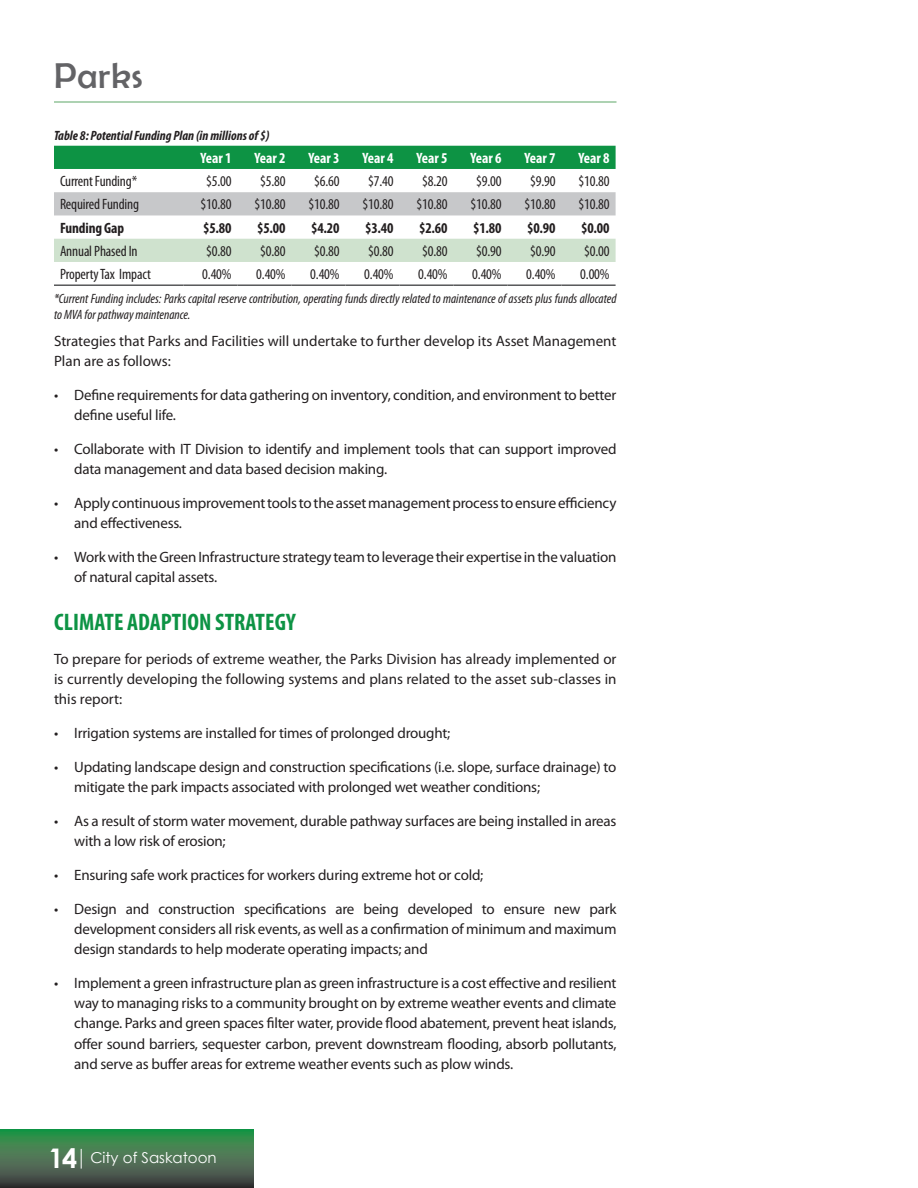
<style>
.page{position:relative;width:918px;height:1188px;background:#fff}
.page>*{position:absolute;margin:0;border:0;box-sizing:border-box;transform-origin:0 0}
.t1{font:36px "Berlin Sans FB";letter-spacing:.025em;color:#636366}
.t2{font:700 condensed 24px "Myriad Pro";letter-spacing:.005em;color:#0d9344}
.t3{font:15px/20.2px "Myriad Pro";letter-spacing:-.015em;color:#231f20}
.table_-_content{font:condensed 15px "Myriad Pro";letter-spacing:-.01em;color:#231f20}
.table_-_content-2{font:700 condensed 15px "Myriad Pro";letter-spacing:-.01em;color:#231f20}
.table_-_head{font:700 condensed 15px "Myriad Pro";color:#fff}
.t4{font:15px "Century Gothic";color:#fff}
.footnotes{font:italic condensed 13.5px/16.2px "Myriad Pro";color:#231f20}
.table_heading{font:italic 700 condensed 13.5px "Myriad Pro";color:#231f20}
.s1{font-weight:700;font-size:27px}
</style>
<div class="page">
<svg style="left:0;top:1130px;width:254px;height:58px;background:#416d4c"></svg>
<hr style="left:54px;top:102px;width:562px;height:1px;background:#5ca767">
<svg style="left:81px;top:1149px;width:1px;height:20px"></svg>
<div style="left:54px;top:146px;width:562px;height:23px;background:#0d9344"></div>
<div style="left:54px;top:192px;width:562px;height:23px;background:#c7c8ca"></div>
<div style="left:54px;top:239px;width:562px;height:23px;background:#cfe2ce"></div>
<hr style="left:54px;top:284px;width:130px;height:2px;background:#57585a">
<hr style="left:184px;top:284px;width:54px;height:2px;background:#57585a">
<hr style="left:238px;top:284px;width:54px;height:2px;background:#57585a">
<hr style="left:292px;top:284px;width:54px;height:2px;background:#57585a">
<hr style="left:346px;top:284px;width:54px;height:2px;background:#57585a">
<hr style="left:400px;top:284px;width:54px;height:2px;background:#57585a">
<hr style="left:454px;top:284px;width:54px;height:2px;background:#57585a">
<hr style="left:508px;top:284px;width:54px;height:2px;background:#57585a">
<hr style="left:562px;top:284px;width:54px;height:2px;background:#57585a">
<h1 class="t1" style="left:54px;top:55px;width:90px">Parks</h1>
<p class="table_heading" style="left:54px;top:127px;width:217px">Table 8: Potential Funding Plan (in millions of $)</p>
<p class="table_-_head" style="left:200px;top:149px;width:33px">Year 1</p>
<p class="table_-_head" style="left:254px;top:149px;width:33px">Year 2</p>
<p class="table_-_head" style="left:308px;top:149px;width:33px">Year 3</p>
<p class="table_-_head" style="left:362px;top:149px;width:33px">Year 4</p>
<p class="table_-_head" style="left:416px;top:149px;width:33px">Year 5</p>
<p class="table_-_head" style="left:470px;top:149px;width:33px">Year 6</p>
<p class="table_-_head" style="left:524px;top:149px;width:33px">Year 7</p>
<p class="table_-_head" style="left:578px;top:149px;width:33px">Year 8</p>
<p class="table_-_content" style="left:60px;top:172px;width:79px">Current Funding*</p>
<p class="table_-_content" style="left:206px;top:172px;width:27px">$5.00</p>
<p class="table_-_content" style="left:260px;top:172px;width:27px">$5.80</p>
<p class="table_-_content" style="left:314px;top:172px;width:27px">$6.60</p>
<p class="table_-_content" style="left:368px;top:172px;width:27px">$7.40</p>
<p class="table_-_content" style="left:422px;top:172px;width:27px">$8.20</p>
<p class="table_-_content" style="left:476px;top:172px;width:27px">$9.00</p>
<p class="table_-_content" style="left:530px;top:172px;width:27px">$9.90</p>
<p class="table_-_content" style="left:579px;top:172px;width:33px">$10.80</p>
<p class="table_-_content" style="left:60px;top:195px;width:81px">Required Funding</p>
<p class="table_-_content" style="left:201px;top:195px;width:33px">$10.80</p>
<p class="table_-_content" style="left:255px;top:195px;width:33px">$10.80</p>
<p class="table_-_content" style="left:309px;top:195px;width:33px">$10.80</p>
<p class="table_-_content" style="left:363px;top:195px;width:33px">$10.80</p>
<p class="table_-_content" style="left:417px;top:195px;width:33px">$10.80</p>
<p class="table_-_content" style="left:471px;top:195px;width:33px">$10.80</p>
<p class="table_-_content" style="left:525px;top:195px;width:33px">$10.80</p>
<p class="table_-_content" style="left:579px;top:195px;width:33px">$10.80</p>
<p class="table_-_content-2" style="left:60px;top:218px;width:66px">Funding Gap</p>
<p class="table_-_content-2" style="left:203px;top:218px;width:30px">$5.80</p>
<p class="table_-_content-2" style="left:257px;top:218px;width:30px">$5.00</p>
<p class="table_-_content-2" style="left:311px;top:218px;width:30px">$4.20</p>
<p class="table_-_content-2" style="left:365px;top:218px;width:30px">$3.40</p>
<p class="table_-_content-2" style="left:419px;top:218px;width:30px">$2.60</p>
<p class="table_-_content-2" style="left:473px;top:218px;width:30px">$1.80</p>
<p class="table_-_content-2" style="left:527px;top:218px;width:30px">$0.90</p>
<p class="table_-_content-2" style="left:581px;top:218px;width:30px">$0.00</p>
<p class="table_-_content" style="left:60px;top:242px;width:79px">Annual Phased In</p>
<p class="table_-_content" style="left:206px;top:242px;width:27px">$0.80</p>
<p class="table_-_content" style="left:260px;top:242px;width:27px">$0.80</p>
<p class="table_-_content" style="left:314px;top:242px;width:27px">$0.80</p>
<p class="table_-_content" style="left:368px;top:242px;width:27px">$0.80</p>
<p class="table_-_content" style="left:422px;top:242px;width:27px">$0.80</p>
<p class="table_-_content" style="left:476px;top:242px;width:27px">$0.90</p>
<p class="table_-_content" style="left:530px;top:242px;width:27px">$0.90</p>
<p class="table_-_content" style="left:584px;top:242px;width:27px">$0.00</p>
<p class="table_-_content" style="left:60px;top:265px;width:92px">Property Tax Impact</p>
<p class="table_-_content" style="left:202px;top:265px;width:31px">0.40%</p>
<p class="table_-_content" style="left:256px;top:265px;width:31px">0.40%</p>
<p class="table_-_content" style="left:310px;top:265px;width:31px">0.40%</p>
<p class="table_-_content" style="left:364px;top:265px;width:31px">0.40%</p>
<p class="table_-_content" style="left:418px;top:265px;width:31px">0.40%</p>
<p class="table_-_content" style="left:472px;top:265px;width:31px">0.40%</p>
<p class="table_-_content" style="left:526px;top:265px;width:31px">0.40%</p>
<p class="table_-_content" style="left:580px;top:265px;width:31px">0.00%</p>
<p class="footnotes" style="left:54px;top:290px;width:564px">*Current Funding includes: Parks capital reserve contribution, operating funds directly related to maintenance of assets plus funds allocated to MVA for pathway maintenance.</p>
<p class="t3" style="left:54px;top:331px;width:564px">Strategies that Parks and Facilities will undertake to further develop its Asset Management<br>Plan are as follows:</p>
<p class="t3" style="left:74px;top:385px;width:544px;text-indent:-20px">• Define requirements for data gathering on inventory, condition, and environment to better define useful life.</p>
<p class="t3" style="left:74px;top:439px;width:544px;text-indent:-20px">• Collaborate with IT Division to identify and implement tools that can support improved data management and data based decision making.</p>
<p class="t3" style="left:74px;top:493px;width:544px;text-indent:-20px">• Apply continuous improvement tools to the asset management process to ensure efficiency and effectiveness.</p>
<p class="t3" style="left:74px;top:547px;width:544px;text-indent:-20px">• Work with the Green Infrastructure strategy team to leverage their expertise in the valuation of natural capital assets.</p>
<p class="t2" style="left:54px;top:607px;width:243px">CLIMATE ADAPTION STRATEGY</p>
<p class="t3" style="left:54px;top:649px;width:564px;text-align:justify">To prepare for periods of extreme weather, the Parks Division has already implemented or is currently developing the following systems and plans related to the asset sub-classes in this report:</p>
<p class="t3" style="left:54px;top:723px;width:398px">• Irrigation systems are installed for times of prolonged drought;</p>
<p class="t3" style="left:74px;top:757px;width:544px;text-indent:-20px">• Updating landscape design and construction specifications (i.e. slope, surface drainage) to mitigate the park impacts associated with prolonged wet weather conditions;</p>
<p class="t3" style="left:74px;top:811px;width:544px;text-indent:-20px">• As a result of storm water movement, durable pathway surfaces are being installed in areas with a low risk of erosion;</p>
<p class="t3" style="left:54px;top:865px;width:431px">• Ensuring safe work practices for workers during extreme hot or cold;</p>
<p class="t3" style="left:74px;top:898px;width:544px;text-align:justify;text-indent:-20px">• Design and construction specifications are being developed to ensure new park development considers all risk events, as well as a confirmation of minimum and maximum design standards to help moderate operating impacts; and</p>
<p class="t3" style="left:74px;top:973px;width:544px;text-align:justify;text-indent:-20px">• Implement a green infrastructure plan as green infrastructure is a cost effective and resilient way to managing risks to a community brought on by extreme weather events and climate change. Parks and green spaces filter water, provide flood abatement, prevent heat islands, offer sound barriers, sequester carbon, prevent downstream flooding, absorb pollutants, and serve as buffer areas for extreme weather events such as plow winds.</p>
<p class="t4" style="left:49px;top:1149px;width:170px"><span class="s1">14</span> City of Saskatoon</p>
</div>
